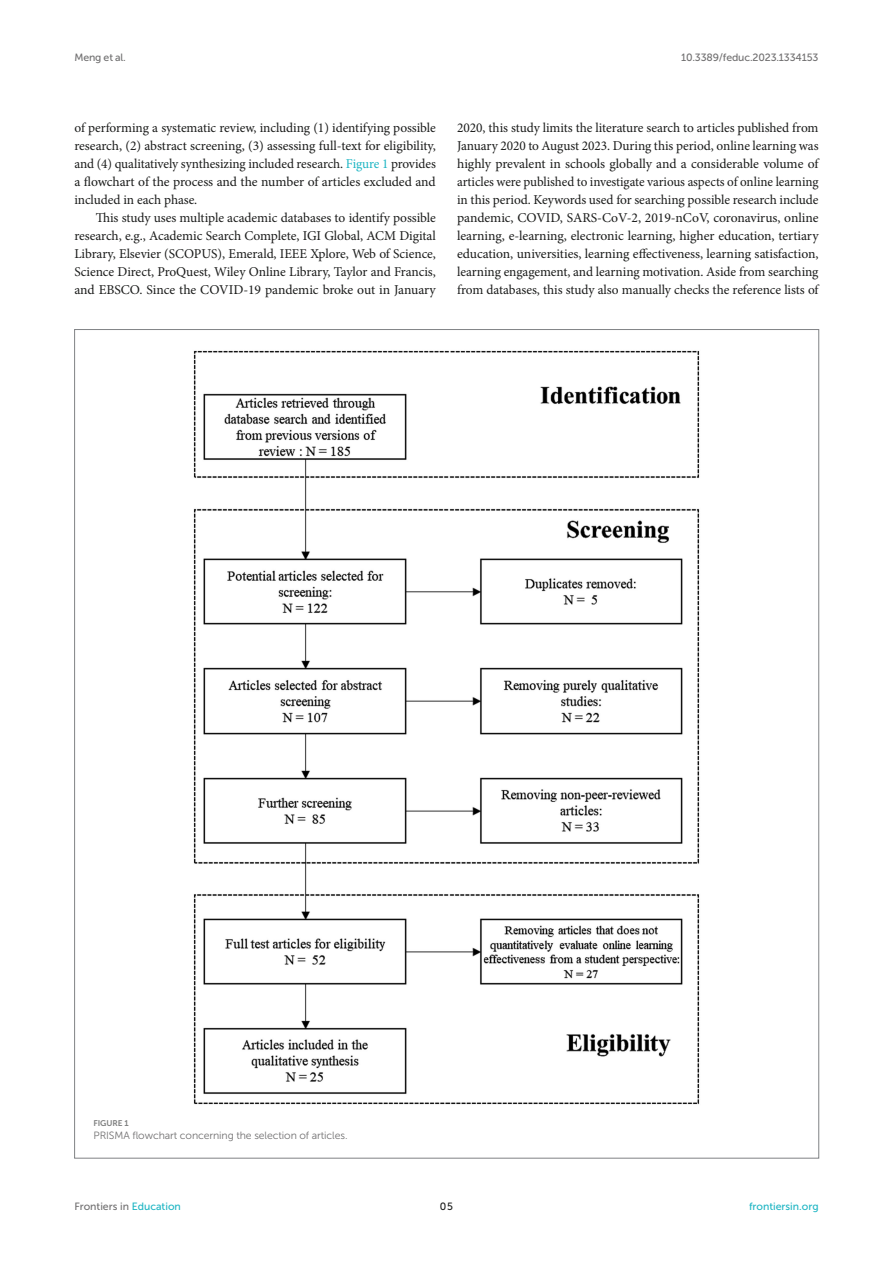
<style>
.page{position:relative;width:893px;height:1263px;background:#fff}
.page>*{position:absolute;margin:0;border:0;box-sizing:border-box;transform-origin:0 0}
.TEXT{font:13.5px/18px "Minion Pro";letter-spacing:-.01em;color:#1b1c1b;text-align:justify}
.TEXT_FLUSH{font:13.5px/18px "Minion Pro";letter-spacing:-.005em;color:#1b1c1b;text-align:justify}
.t1{font:10.5px "Museo Sans 500";letter-spacing:-.015em;color:#706f70}
.FIG_LEG{font:10.5px "Museo Sans 300";letter-spacing:-.01em;color:#706f70}
.t2{font:10.5px "Museo Sans 500";color:#1db5c3}
.t3{font:10.5px "Museo Sans 500";color:#1b1c1b}
.FIG_HD{font:8.25px "Museo Sans 700";letter-spacing:-.01em;color:#7e7f7f}
.s1{color:#1db5c3}
</style>
<div class="page">
<img style="left:193px;top:350px;width:507px;height:755px">
<p class="t1" style="left:74px;top:51px;width:53px">Meng et al.</p>
<p class="t1" style="left:681px;top:51px;width:139px">10.3389/feduc.2023.1334153</p>
<p class="TEXT_FLUSH" style="left:74px;top:119px;width:363px">of performing a systematic review, including (1) identifying possible research, (2) abstract screening, (3) assessing full-text for eligibility, and (4) qualitatively synthesizing included research. <span class="s1">Figure 1</span> provides a flowchart of the process and the number of articles excluded and included in each phase.</p>
<p class="TEXT" style="left:74px;top:209px;width:363px;text-indent:21px">This study uses multiple academic databases to identify possible research, e.g., Academic Search Complete, IGI Global, ACM Digital Library, Elsevier (SCOPUS), Emerald, IEEE Xplore, Web of Science, Science Direct, ProQuest, Wiley Online Library, Taylor and Francis, and EBSCO. Since the COVID-19 pandemic broke out in January</p>
<p class="TEXT" style="left:457px;top:119px;width:363px">2020, this study limits the literature search to articles published from January 2020 to August 2023. During this period, online learning was highly prevalent in schools globally and a considerable volume of articles were published to investigate various aspects of online learning in this period. Keywords used for searching possible research include pandemic, COVID, SARS-CoV-2, 2019-nCoV, coronavirus, online learning, e-learning, electronic learning, higher education, tertiary education, universities, learning effectiveness, learning satisfaction, learning engagement, and learning motivation. Aside from searching from databases, this study also manually checks the reference lists of</p>
<p class="FIG_HD" style="left:94px;top:1118px;width:37px">FIGURE 1</p>
<p class="FIG_LEG" style="left:94px;top:1130px;width:256px">PRISMA flowchart concerning the selection of articles.</p>
<p class="t1" style="left:74px;top:1200px;width:108px">Frontiers in <span class="s1">Education</span></p>
<p class="t3" style="left:440px;top:1200px;width:14px">05</p>
<p class="t2" style="left:749px;top:1200px;width:71px">frontiersin.org</p>
</div>
